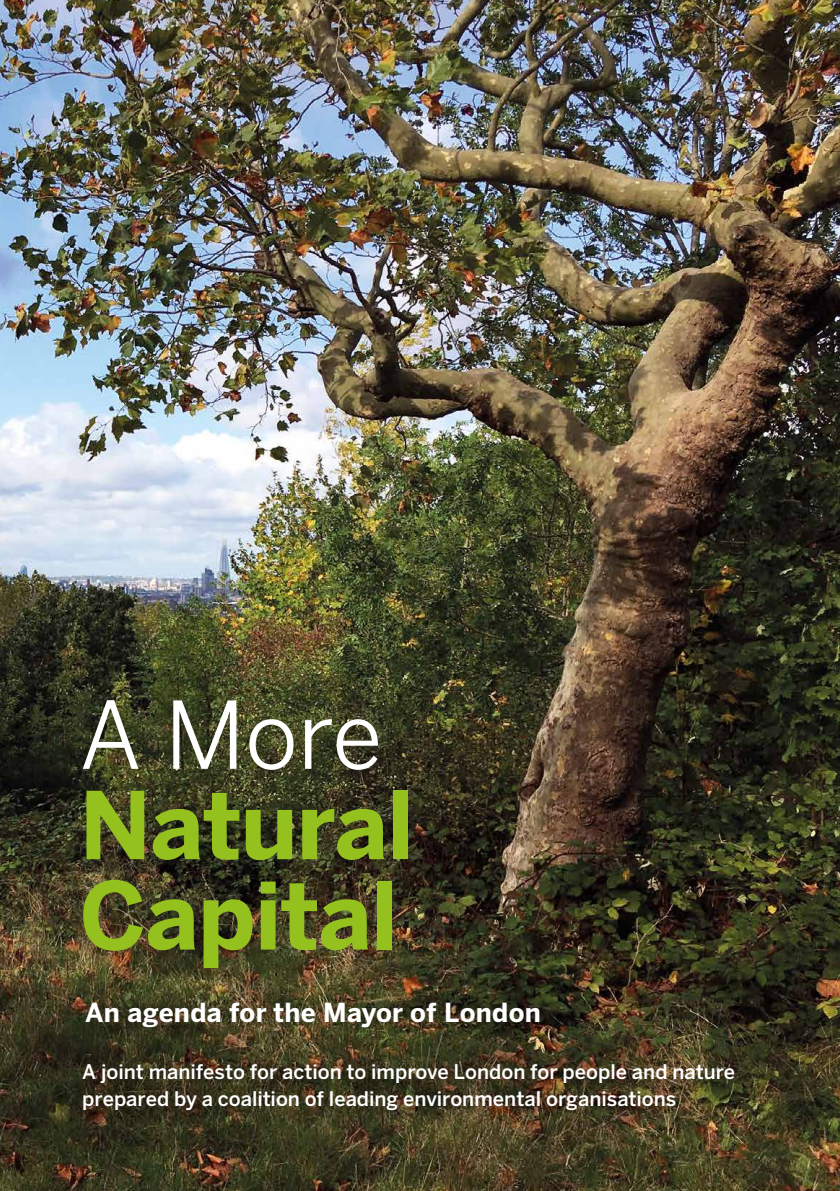
<style>
.page{position:relative;width:840px;height:1191px;background:#fff}
.page>*{position:absolute;margin:0;border:0;box-sizing:border-box;transform-origin:0 0}
.t1{font:700 92.4px/90.4px "Benton Sans";letter-spacing:-.015em;color:#95c11f}
.t2{font:92.4px "Benton Sans";color:#fff}
.t3{font:700 26px "Benton Sans";letter-spacing:.01em;color:#fff}
.t4{font:500 20px/27px "Benton Sans";color:#fff}
</style>
<div class="page">
<img style="left:0;top:0;width:839px;height:1191px">
<div style="left:63px;top:1045px;width:698px;height:92px;background:#000;opacity:.95"></div>
<div style="left:64px;top:978px;width:499px;height:72px;background:#000;opacity:.95"></div>
<h1 class="t2" style="left:79px;top:680px;width:304px">A More</h1>
<h1 class="t1" style="left:79px;top:779px;width:336px">Natural<br>Capital</h1>
<h2 class="t3" style="left:85px;top:996px;width:457px">An agenda for the Mayor of London</h2>
<p class="t4" style="left:82px;top:1057px;width:654px">A joint manifesto for action to improve London for people and nature prepared by a coalition of leading environmental organisations</p>
</div>
